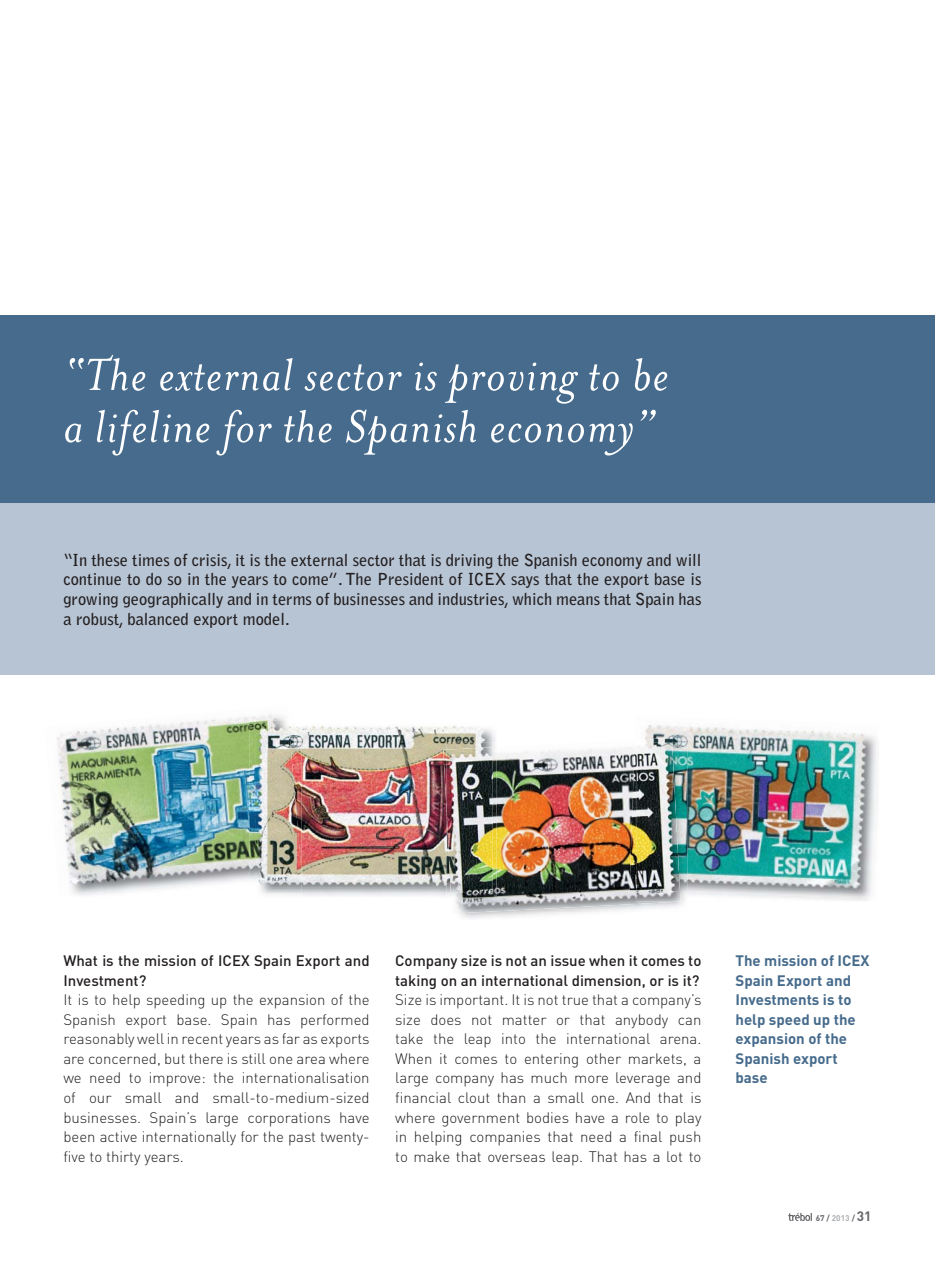
<style>
.page{position:relative;width:935px;height:1263px;background:#fff}
.page>*{position:absolute;margin:0;border:0;box-sizing:border-box;transform-origin:0 0}
.t1{font:italic 51.75px/51.8px "Mrs Eaves";letter-spacing:.025em;color:#fff}
.t2{font:700 16.5px/19.8px "Bell Gothic Std";color:#231f20;text-align:justify}
.t3{font:300 15px/19.5px "DIN";color:#231f20;text-align:justify}
.t4{font:500 15px/19.5px "DIN";color:#231f20}
.t5{font:700 15px/19.5px "DIN";color:#466b8c}
.t6{font:700 8.25px "DIN";color:#67686b}
.s1{color:#aeb0b3}
.s2{font-size:13.5px}
</style>
<div class="page">
<svg style="left:788px;top:1212px;width:24px;height:8px"></svg>
<div style="left:0;top:315px;width:935px;height:189px;background:#466b8c"></div>
<div style="left:0;top:504px;width:935px;height:170px;background:#b7c4d4"></div>
<img style="left:57px;top:714px;width:226px;height:181px">
<img style="left:255px;top:892px;width:46px;height:4px">
<img style="left:249px;top:724px;width:244px;height:168px">
<img style="left:249px;top:718px;width:40px;height:161px">
<img style="left:255px;top:723px;width:46px;height:155px">
<img style="left:645px;top:725px;width:233px;height:173px">
<img style="left:446px;top:742px;width:5px;height:5px">
<svg style="left:446px;top:892px;width:5px;height:5px"></svg>
<svg style="left:680px;top:891px;width:7px;height:10px"></svg>
<img style="left:680px;top:742px;width:7px;height:149px">
<img style="left:443px;top:749px;width:3px;height:64px">
<img style="left:645px;top:737px;width:27px;height:5px">
<img style="left:451px;top:742px;width:229px;height:171px">
<img style="left:451px;top:746px;width:46px;height:151px">
<img style="left:446px;top:747px;width:47px;height:145px">
<img style="left:637px;top:891px;width:43px;height:10px">
<img style="left:629px;top:742px;width:51px;height:149px">
<h1 class="t1" style="left:63px;top:346px;width:607px">“The external sector is proving to be a lifeline for the Spanish economy”</h1>
<p class="t2" style="left:63px;top:550px;width:639px">“In these times of crisis, it is the external sector that is driving the Spanish economy and will continue to do so in the years to come”. The President of ICEX says that the export base is growing geographically and in terms of businesses and industries, which means that Spain has a robust, balanced export model.</p>
<p class="t4" style="left:63px;top:952px;width:308px">What is the mission of ICEX Spain Export and<br>Investment?</p>
<p class="t3" style="left:63px;top:991px;width:308px">It is to help speeding up the expansion of the Spanish export base. Spain has performed reasonably well in recent years as far as exports are concerned, but there is still one area where we need to improve: the internationalisation of our small and small-to-medium-sized businesses. Spain’s large corporations have been active internationally for the past twenty&shy;five to thirty years.</p>
<p class="t4" style="left:395px;top:952px;width:308px">Company size is not an issue when it comes to taking on an international dimension, or is it?</p>
<p class="t3" style="left:395px;top:991px;width:308px">Size is important. It is not true that a company’s size does not matter or that anybody can take the leap into the international arena.<br>When it comes to entering other markets, a large company has much more leverage and financial clout than a small one. And that is where government bodies have a role to play in helping companies that need a final push to make that overseas leap. That has a lot to</p>
<p class="t5" style="left:735px;top:952px;width:136px">The mission of ICEX<br>Spain Export and<br>Investments is to help speed up the expansion of the<br>Spanish export base</p>
<p class="t6" style="left:815px;top:1214px;width:57px">67 / <span class="s1">2013</span> / <span class="s2">31</span></p>
</div>
